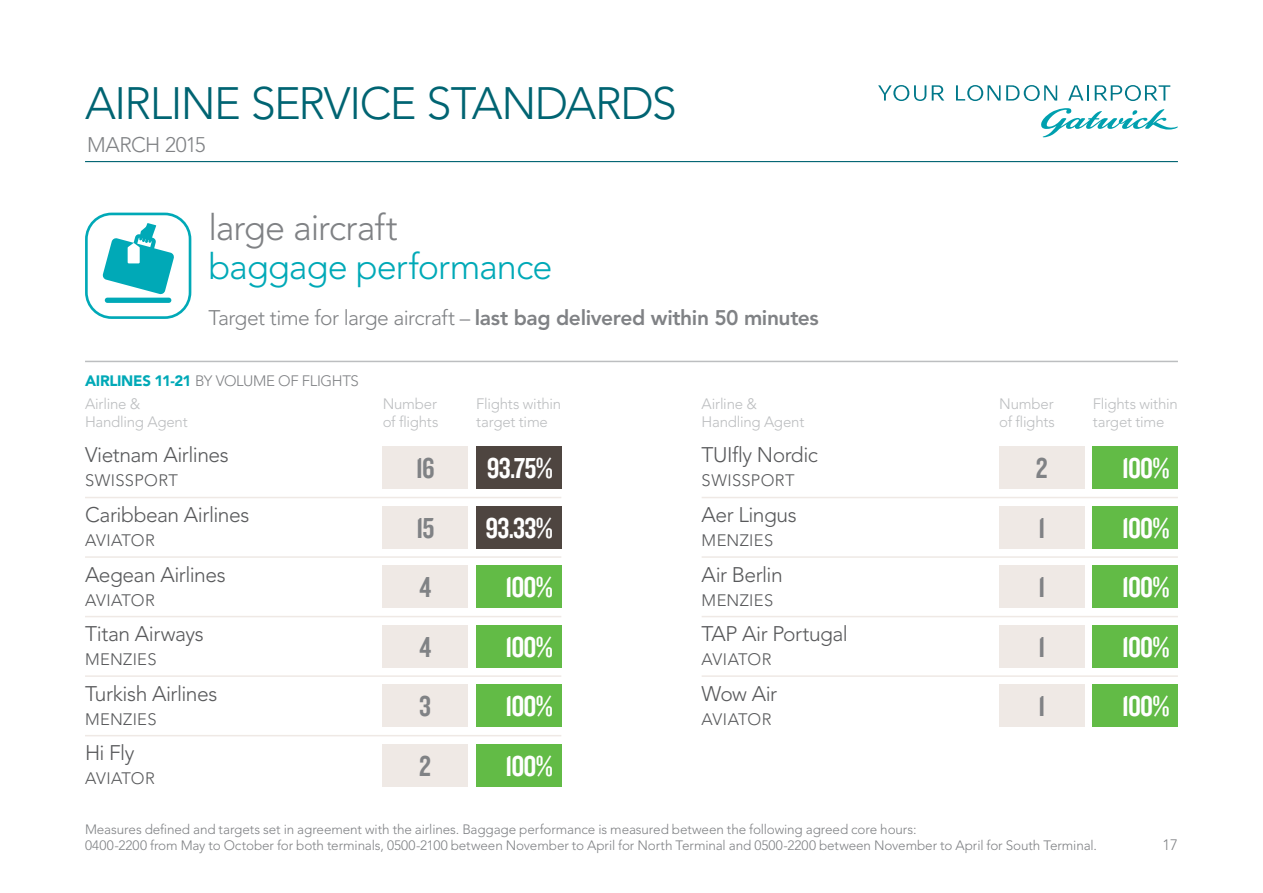
<style>
.page{position:relative;width:1263px;height:893px;background:#fff}
.page>*{position:absolute;margin:0;border:0;box-sizing:border-box;transform-origin:0 0}
.t1{font:300 45px "Avenir";letter-spacing:-.035em;color:#006472}
.t2{font:300 36px "Avenir";letter-spacing:-.025em;color:#00a9b7}
.t3{font:300 36px "Avenir";letter-spacing:-.03em;color:#808285}
.t4{font:30px/59.6px "Knockout HTF49 Liteweight";letter-spacing:-.03em;color:#fff}
.t5{font:30px/59.6px "Knockout HTF49 Liteweight";color:#808285}
.t6{font:300 21px "Avenir";letter-spacing:-.025em;color:#58595b}
.t7{font:800 21px "Avenir";letter-spacing:-.015em;color:#808285}
.t8{font:300 21px "Avenir";letter-spacing:-.03em;color:#808285}
.t9{font:300 16.5px "Avenir";letter-spacing:.02em;color:#58595b}
.t10{font:300 15px/18px "Avenir";letter-spacing:-.015em;color:#bcbec0}
.t11{font:300 15px "Avenir";letter-spacing:-.02em;color:#808285}
.t12{font:300 13.5px/16.2px "Avenir";letter-spacing:-.01em;color:#808285}
.s1{font-weight:300}
.s2{font-weight:900;color:#00a9b7}
</style>
<div class="page">
<svg style="left:1041px;top:108px;width:137px;height:29px"></svg>
<svg style="left:1068px;top:85px;width:21px;height:16px"></svg>
<svg style="left:878px;top:85px;width:48px;height:16px"></svg>
<svg style="left:1006px;top:85px;width:51px;height:16px"></svg>
<svg style="left:932px;top:85px;width:12px;height:16px"></svg>
<svg style="left:956px;top:85px;width:44px;height:16px"></svg>
<svg style="left:1095px;top:85px;width:75px;height:16px"></svg>
<hr style="left:85px;top:161px;width:1093px;height:1px;background:#006472">
<div style="left:383px;top:446px;width:85px;height:43px;background:#efe9e5"></div>
<div style="left:383px;top:506px;width:85px;height:43px;background:#efe9e5"></div>
<div style="left:999px;top:446px;width:85px;height:43px;background:#efe9e5"></div>
<div style="left:383px;top:566px;width:85px;height:42px;background:#efe9e5"></div>
<div style="left:999px;top:506px;width:85px;height:43px;background:#efe9e5"></div>
<div style="left:383px;top:625px;width:85px;height:43px;background:#efe9e5"></div>
<div style="left:999px;top:566px;width:85px;height:42px;background:#efe9e5"></div>
<div style="left:383px;top:685px;width:85px;height:42px;background:#efe9e5"></div>
<div style="left:999px;top:685px;width:85px;height:42px;background:#efe9e5"></div>
<div style="left:383px;top:744px;width:85px;height:43px;background:#efe9e5"></div>
<div style="left:999px;top:625px;width:85px;height:43px;background:#efe9e5"></div>
<div style="left:476px;top:446px;width:85px;height:43px;background:#4e4540"></div>
<div style="left:476px;top:506px;width:85px;height:43px;background:#4e4540"></div>
<div style="left:1093px;top:446px;width:85px;height:43px;background:#62bb46"></div>
<div style="left:476px;top:566px;width:85px;height:42px;background:#62bb46"></div>
<div style="left:1093px;top:506px;width:85px;height:43px;background:#62bb46"></div>
<div style="left:476px;top:625px;width:85px;height:43px;background:#62bb46"></div>
<div style="left:1093px;top:566px;width:85px;height:42px;background:#62bb46"></div>
<div style="left:476px;top:685px;width:85px;height:42px;background:#62bb46"></div>
<div style="left:1093px;top:685px;width:85px;height:42px;background:#62bb46"></div>
<div style="left:476px;top:744px;width:85px;height:43px;background:#62bb46"></div>
<div style="left:1093px;top:625px;width:85px;height:43px;background:#62bb46"></div>
<hr style="left:85px;top:361px;width:1093px;height:1px;background:#bcbec0">
<hr style="left:85px;top:497px;width:476px;height:1px;background:#efe9e5">
<hr style="left:85px;top:556px;width:476px;height:2px;background:#efe9e5">
<hr style="left:702px;top:497px;width:476px;height:1px;background:#efe9e5">
<hr style="left:85px;top:616px;width:476px;height:1px;background:#efe9e5">
<hr style="left:702px;top:556px;width:476px;height:2px;background:#efe9e5">
<hr style="left:85px;top:675px;width:476px;height:2px;background:#efe9e5">
<hr style="left:702px;top:675px;width:476px;height:2px;background:#efe9e5">
<hr style="left:85px;top:735px;width:476px;height:1px;background:#efe9e5">
<hr style="left:702px;top:616px;width:476px;height:1px;background:#efe9e5">
<svg style="left:85px;top:213px;width:106px;height:106px"></svg>
<h1 class="t1" style="left:85px;top:77px;width:593px">AIRLINE SERVICE STANDARDS</h1>
<h3 class="t8" style="left:87px;top:132px;width:120px">MARCH 2015</h3>
<h2 class="t3" style="left:208px;top:206px;width:191px">large aircraft</h2>
<h2 class="t2" style="left:208px;top:245px;width:346px">baggage performance</h2>
<h3 class="t7" style="left:208px;top:306px;width:612px"><span class="s1">Target time for large aircraft –</span> last bag delivered within 50 minutes</h3>
<p class="t11" style="left:85px;top:372px;width:275px"><span class="s2">AIRLINES 11-21</span> BY VOLUME OF FLIGHTS</p>
<p class="t10" style="left:85px;top:395px;width:104px">Airline &amp;<br>Handling Agent</p>
<p class="t10" style="left:702px;top:395px;width:104px">Airline &amp;<br>Handling Agent</p>
<p class="t10" style="left:383px;top:395px;width:57px">Number of flights</p>
<p class="t10" style="left:999px;top:395px;width:57px">Number of flights</p>
<p class="t10" style="left:476px;top:395px;width:87px">Flights within target time</p>
<p class="t10" style="left:1093px;top:395px;width:87px">Flights within target time</p>
<h3 class="t6" style="left:85px;top:443px;width:145px">Vietnam Airlines</h3>
<p class="t9" style="left:85px;top:471px;width:94px">SWISSPORT</p>
<h3 class="t6" style="left:85px;top:502px;width:166px">Caribbean Airlines</h3>
<p class="t9" style="left:85px;top:531px;width:71px">AVIATOR</p>
<h3 class="t6" style="left:85px;top:562px;width:142px">Aegean Airlines</h3>
<p class="t9" style="left:85px;top:590px;width:71px">AVIATOR</p>
<h3 class="t6" style="left:85px;top:621px;width:120px">Titan Airways</h3>
<p class="t9" style="left:85px;top:650px;width:73px">MENZIES</p>
<h3 class="t6" style="left:85px;top:681px;width:134px">Turkish Airlines</h3>
<p class="t9" style="left:85px;top:709px;width:73px">MENZIES</p>
<h3 class="t6" style="left:85px;top:740px;width:51px">Hi Fly</h3>
<p class="t9" style="left:85px;top:769px;width:71px">AVIATOR</p>
<h3 class="t6" style="left:702px;top:443px;width:118px">TUIfly Nordic</h3>
<p class="t9" style="left:702px;top:471px;width:94px">SWISSPORT</p>
<h3 class="t4" style="left:486px;top:439px;width:69px">93.75%<br>93.33%</h3>
<h3 class="t4" style="left:1122px;top:439px;width:49px">100%</h3>
<h3 class="t4" style="left:505px;top:558px;width:49px">100%</h3>
<h3 class="t5" style="left:416px;top:439px;width:20px">16<br>15</h3>
<h3 class="t5" style="left:1036px;top:439px;width:13px">2</h3>
<h3 class="t5" style="left:419px;top:558px;width:13px">4</h3>
<h3 class="t6" style="left:702px;top:502px;width:97px">Aer Lingus</h3>
<p class="t9" style="left:702px;top:531px;width:73px">MENZIES</p>
<h3 class="t4" style="left:1122px;top:499px;width:49px">100%</h3>
<h3 class="t5" style="left:1038px;top:499px;width:9px">1</h3>
<h3 class="t6" style="left:702px;top:562px;width:83px">Air Berlin</h3>
<p class="t9" style="left:702px;top:590px;width:73px">MENZIES</p>
<h3 class="t4" style="left:1122px;top:558px;width:49px">100%</h3>
<h3 class="t5" style="left:1038px;top:558px;width:9px">1</h3>
<h3 class="t5" style="left:419px;top:618px;width:13px">4</h3>
<h3 class="t4" style="left:505px;top:618px;width:49px">100%</h3>
<h3 class="t6" style="left:702px;top:621px;width:148px">TAP Air Portugal</h3>
<p class="t9" style="left:702px;top:650px;width:71px">AVIATOR</p>
<h3 class="t5" style="left:1038px;top:618px;width:9px">1</h3>
<h3 class="t4" style="left:1122px;top:618px;width:49px">100%</h3>
<h3 class="t6" style="left:702px;top:681px;width:77px">Wow Air</h3>
<p class="t9" style="left:702px;top:709px;width:71px">AVIATOR</p>
<h3 class="t4" style="left:505px;top:677px;width:49px">100%</h3>
<h3 class="t4" style="left:1122px;top:677px;width:49px">100%</h3>
<h3 class="t4" style="left:505px;top:737px;width:49px">100%</h3>
<h3 class="t5" style="left:419px;top:677px;width:13px">3</h3>
<h3 class="t5" style="left:1038px;top:677px;width:9px">1</h3>
<h3 class="t5" style="left:419px;top:737px;width:13px">2</h3>
<p class="t12" style="left:85px;top:821px;width:1013px">Measures defined and targets set in agreement with the airlines. Baggage performance is measured between the following agreed core hours:<br>0400-2200 from May to October for both terminals, 0500-2100 between November to April for North Terminal and 0500-2200 between November to April for South Terminal.</p>
<p class="t11" style="left:1162px;top:836px;width:17px">17</p>
</div>
